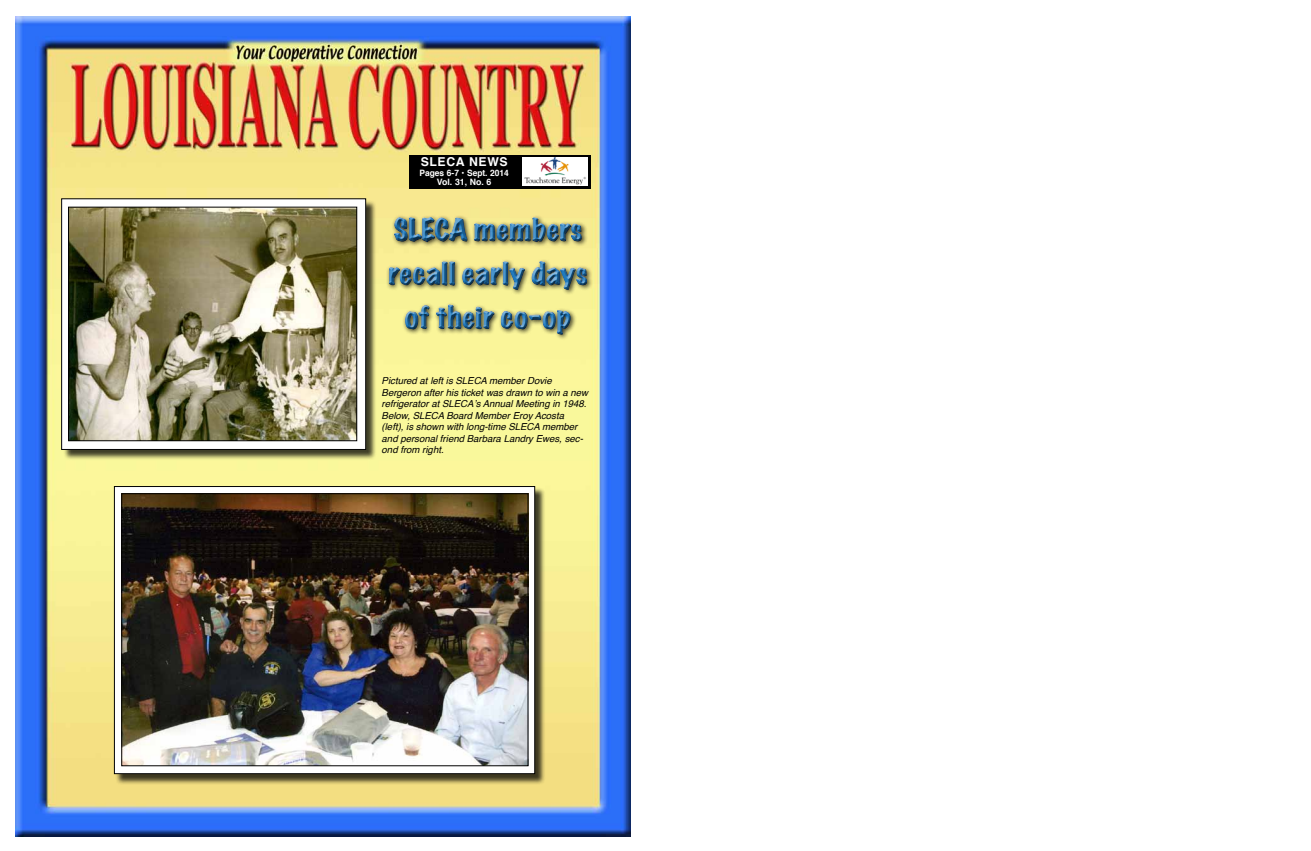
<style>
.page{position:relative;width:1311px;height:851px;background:#fff}
.page>*{position:absolute;margin:0;border:0;box-sizing:border-box;transform-origin:0 0}
.t1{font:expanded 27.12px/43.8px "Marker Felt";letter-spacing:.03em;color:#1f7bc0;text-align:center}
.t2{font:700 12.25px "Helvetica";letter-spacing:.05em;color:#fff}
.t3{font:italic 9.62px/11.5px "Helvetica";color:#000}
.t4{font:700 8.75px/8.8px "Helvetica";color:#fff;text-align:center;scale:.96 1}
</style>
<div class="page">
<img style="left:16px;top:17px;width:614px;height:819px">
<div style="left:382px;top:210px;width:212px;height:125px;background:#f8e890"></div>
<div style="left:382px;top:215px;width:212px;height:126px;background:#000;opacity:.75"></div>
<div style="left:115px;top:487px;width:431px;height:297px;background:#000;opacity:.75"></div>
<div style="left:114px;top:486px;width:420px;height:287px;background:#fff"></div>
<div style="left:114px;top:486px;width:421px;height:288px;border:1px solid #000"></div>
<img style="left:123px;top:495px;width:403px;height:269px">
<div style="left:121px;top:493px;width:407px;height:273px;border:1px solid #000"></div>
<div style="left:63px;top:200px;width:314px;height:261px;background:#000;opacity:.75"></div>
<div style="left:62px;top:199px;width:304px;height:250px;background:#fff"></div>
<div style="left:61px;top:198px;width:305px;height:252px;border:1px solid #000"></div>
<img style="left:70px;top:209px;width:285px;height:230px">
<div style="left:68px;top:207px;width:289px;height:234px;border:1px solid #000"></div>
<div style="left:410px;top:155px;width:181px;height:33px;background:#000"></div>
<img style="left:522px;top:157px;width:65px;height:28px">
<p class="t2" style="left:420px;top:152px;width:69px">SLECA News</p>
<p class="t4" style="left:419px;top:169px;width:95px">Pages 6-7 • Sept. 2014<br>Vol. 31, No. 6</p>
<h1 class="t1" style="left:389px;top:207px;width:200px">SLECA members recall early days of their co-op</h1>
<p class="t3" style="left:381px;top:375px;width:208px">Pictured at left is SLECA member Dovie Bergeron after his ticket was drawn to win a new refrigerator at SLECA’s Annual Meeting in 1948.<br>Below, SLECA Board Member Eroy Acosta (left), is shown with long-time SLECA member and personal friend Barbara Landry Ewes, sec&shy;ond from right.</p>
</div>
